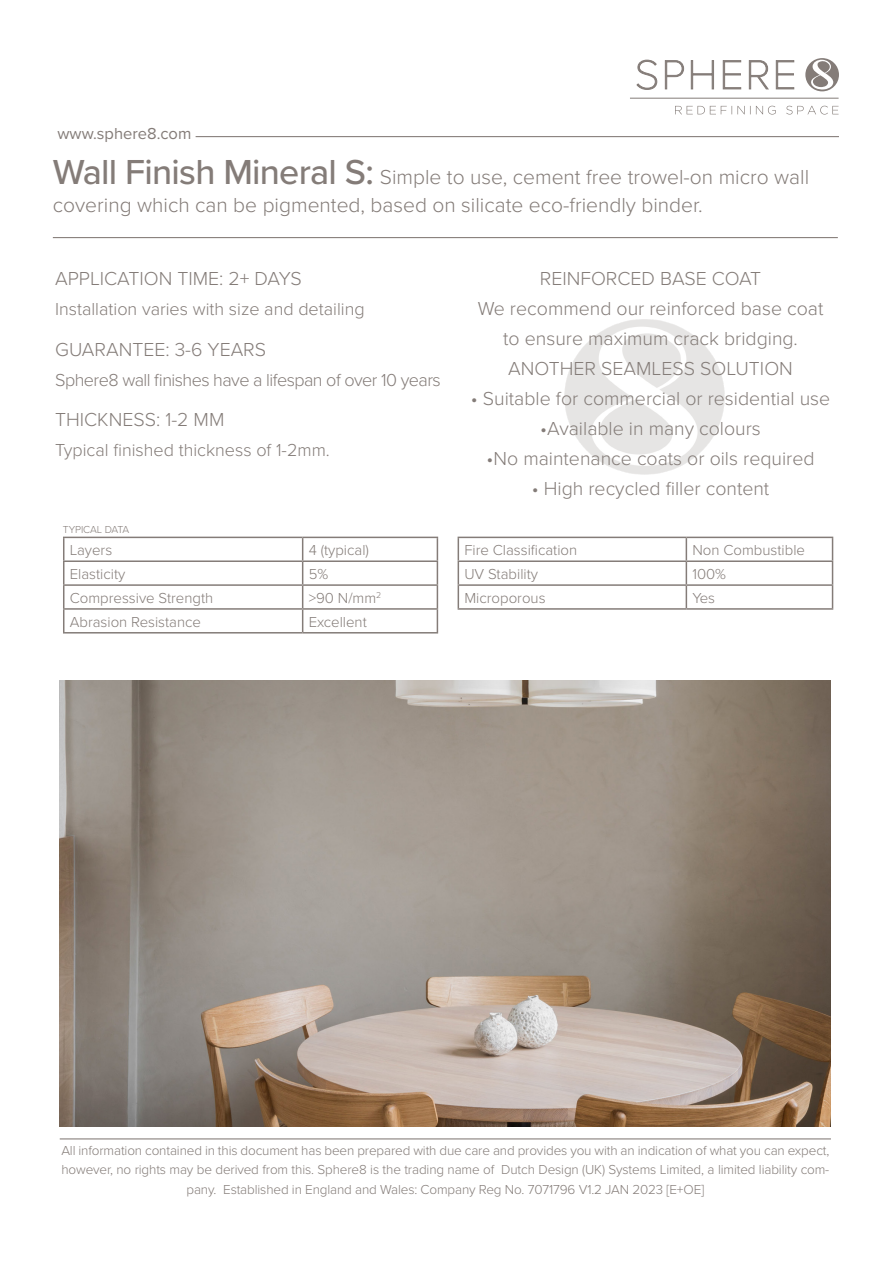
<style>
.page{position:relative;width:893px;height:1263px;background:#fff}
.page>*{position:absolute;margin:0;border:0;box-sizing:border-box;transform-origin:0 0}
.t1{font:300 21px/28.5px "Proxima Nova";color:#847c78}
.Paragraph_Style_1{font:300 19.5px/30px "Proxima Nova";color:#847c78;text-align:center}
.Paragraph_Style_1-2{font:300 18px "Proxima Nova";color:#847c78}
.Paragraph_Style_1-3{font:300 18px "Proxima Nova";letter-spacing:-.03em;color:#847c78}
.t2{font:16.5px "Proxima Nova";color:#847c78}
.t3{font:300 15px "Proxima Nova";color:#847c78}
.t4{font:300 13.5px/19.5px "Proxima Nova";letter-spacing:-.01em;color:#847c78;text-align:center}
.t5{font:300 10.5px "Proxima Nova";letter-spacing:-.01em;color:#847c78}
.s1{font-weight:500;font-size:36px}
</style>
<div class="page">
<hr style="left:630px;top:98px;width:209px;height:1px;background:#847c78">
<svg style="left:675px;top:106px;width:164px;height:9px"></svg>
<svg style="left:805px;top:58px;width:34px;height:33px"></svg>
<svg style="left:811px;top:60px;width:22px;height:30px"></svg>
<svg style="left:637px;top:60px;width:157px;height:30px"></svg>
<hr style="left:60px;top:1138px;width:771px;height:1px;background:#847c78">
<hr style="left:196px;top:136px;width:643px;height:1px;background:#847c78">
<hr style="left:53px;top:237px;width:785px;height:1px;background:#847c78">
<img style="left:60px;top:680px;width:771px;height:446px">
<hr style="left:63px;top:537px;width:240px;height:1px;background:#847c78">
<hr style="left:303px;top:537px;width:135px;height:1px;background:#847c78">
<hr style="left:63px;top:560px;width:240px;height:2px;background:#847c78">
<hr style="left:303px;top:560px;width:135px;height:2px;background:#847c78">
<hr style="left:63px;top:584px;width:240px;height:2px;background:#847c78">
<hr style="left:303px;top:584px;width:135px;height:2px;background:#847c78">
<hr style="left:63px;top:608px;width:240px;height:2px;background:#847c78">
<svg style="left:63px;top:538px;width:1px;height:94px"></svg>
<hr style="left:303px;top:608px;width:135px;height:2px;background:#847c78">
<svg style="left:302px;top:538px;width:1px;height:94px"></svg>
<svg style="left:437px;top:538px;width:1px;height:94px"></svg>
<hr style="left:63px;top:632px;width:240px;height:1px;background:#847c78">
<hr style="left:303px;top:632px;width:135px;height:1px;background:#847c78">
<hr style="left:458px;top:537px;width:228px;height:1px;background:#847c78">
<hr style="left:686px;top:537px;width:147px;height:1px;background:#847c78">
<hr style="left:458px;top:560px;width:228px;height:2px;background:#847c78">
<hr style="left:686px;top:560px;width:147px;height:2px;background:#847c78">
<hr style="left:458px;top:584px;width:228px;height:2px;background:#847c78">
<svg style="left:458px;top:538px;width:1px;height:70px"></svg>
<hr style="left:686px;top:584px;width:147px;height:2px;background:#847c78">
<svg style="left:686px;top:538px;width:1px;height:70px"></svg>
<svg style="left:832px;top:538px;width:1px;height:70px"></svg>
<hr style="left:458px;top:608px;width:228px;height:2px;background:#847c78">
<hr style="left:686px;top:608px;width:147px;height:2px;background:#847c78">
<img style="left:564px;top:319px;width:161px;height:156px">
<p class="t2" style="left:57px;top:121px;width:135px">www.sphere8.com</p>
<p class="t1" style="left:53px;top:163px;width:758px"><span class="s1">Wall Finish Mineral S:</span> Simple to use, cement free trowel-on micro wall covering which can be pigmented, based on silicate eco-friendly binder.</p>
<p class="Paragraph_Style_1" style="left:55px;top:264px;width:248px">APPLICATION TIME: 2+ DAYS</p>
<p class="Paragraph_Style_1-2" style="left:55px;top:299px;width:311px">Installation varies with size and detailing</p>
<p class="Paragraph_Style_1" style="left:55px;top:335px;width:213px">GUARANTEE: 3-6 YEARS</p>
<p class="Paragraph_Style_1-3" style="left:55px;top:369px;width:387px">Sphere8 wall finishes have a lifespan of over 10 years</p>
<p class="Paragraph_Style_1" style="left:55px;top:405px;width:171px">THICKNESS: 1-2 MM</p>
<p class="Paragraph_Style_1-2" style="left:55px;top:440px;width:276px">Typical finished thickness of 1-2mm.</p>
<p class="t5" style="left:63px;top:523px;width:68px">TYPICAL DATA</p>
<p class="t3" style="left:70px;top:541px;width:44px">Layers</p>
<p class="t3" style="left:309px;top:541px;width:62px">4 (typical)</p>
<p class="t3" style="left:70px;top:565px;width:57px">Elasticity</p>
<p class="t3" style="left:309px;top:565px;width:21px">5%</p>
<p class="t3" style="left:70px;top:589px;width:145px">Compressive Strength</p>
<p class="t3" style="left:309px;top:589px;width:74px">&gt;90 N/mm<sup>2</sup></p>
<p class="t3" style="left:70px;top:613px;width:133px">Abrasion Resistance</p>
<p class="t3" style="left:309px;top:613px;width:60px">Excellent</p>
<p class="Paragraph_Style_1" style="left:540px;top:264px;width:223px">REINFORCED BASE COAT</p>
<p class="Paragraph_Style_1" style="left:478px;top:294px;width:347px">We recommend our reinforced base coat to ensure maximum crack bridging.</p>
<p class="Paragraph_Style_1" style="left:508px;top:354px;width:286px">ANOTHER SEAMLESS SOLUTION</p>
<p class="Paragraph_Style_1" style="left:471px;top:384px;width:361px">• Suitable for commercial or residential use</p>
<p class="Paragraph_Style_1" style="left:540px;top:414px;width:222px">•Available in many colours</p>
<p class="Paragraph_Style_1" style="left:487px;top:444px;width:329px">•No maintenance coats or oils required</p>
<p class="Paragraph_Style_1" style="left:532px;top:474px;width:239px">• High recycled filler content</p>
<p class="t3" style="left:464px;top:541px;width:114px">Fire Classification</p>
<p class="t3" style="left:692px;top:541px;width:114px">Non Combustible</p>
<p class="t3" style="left:464px;top:565px;width:75px">UV Stability</p>
<p class="t3" style="left:692px;top:565px;width:35px">100%</p>
<p class="t3" style="left:464px;top:589px;width:83px">Microporous</p>
<p class="t3" style="left:692px;top:589px;width:24px">Yes</p>
<p class="t4" style="left:61px;top:1140px;width:770px">All information contained in this document has been prepared with due care and provides you with an indication of what you can expect, however, no rights may be derived from this. Sphere8 is the trading name of Dutch Design (UK) Systems Limited, a limited liability com&shy;pany. Established in England and Wales: Company Reg No. 7071796 V1.2 JAN 2023 [E+OE]</p>
</div>
